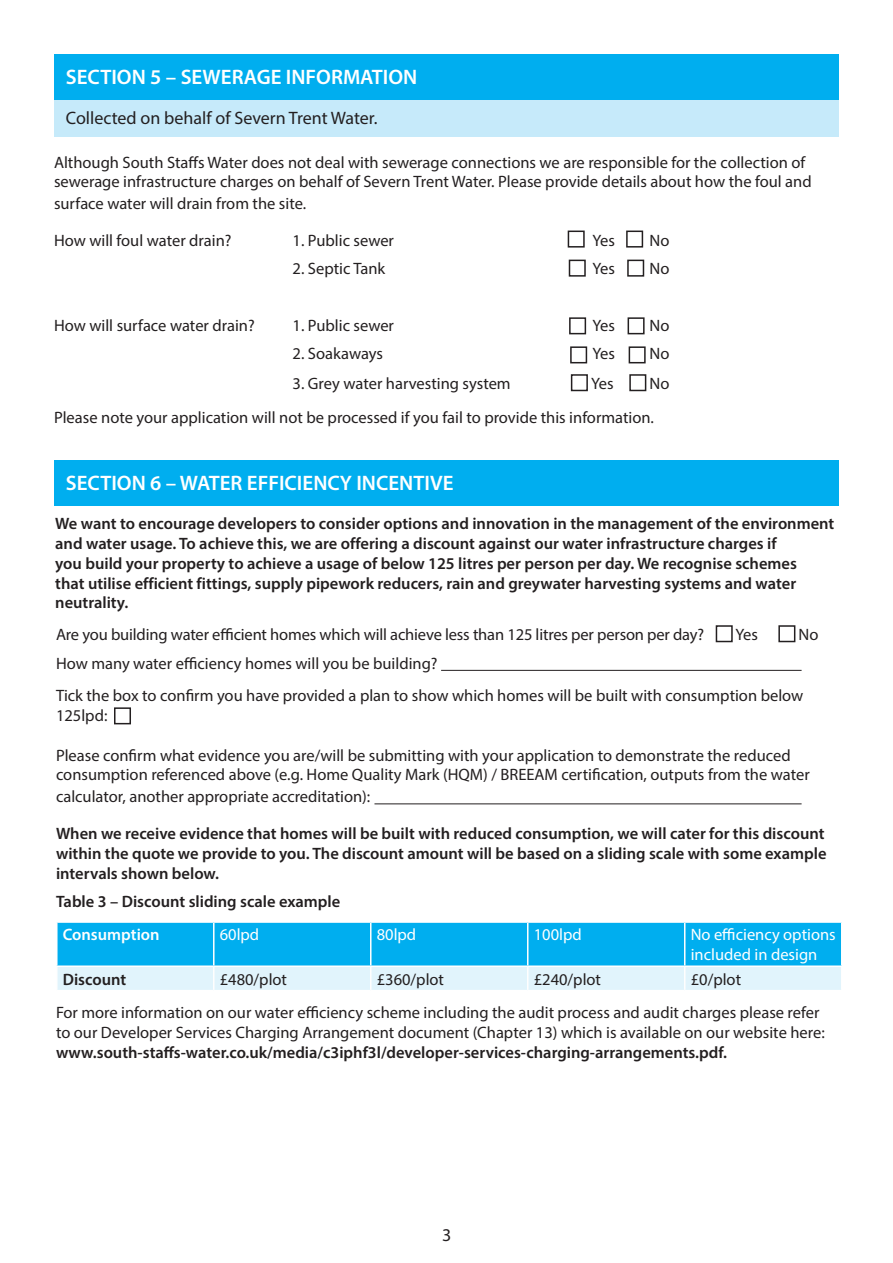
<style>
.page{position:relative;width:893px;height:1263px;background:#fff}
.page>*{position:absolute;margin:0;border:0;box-sizing:border-box;transform-origin:0 0}
.t1{font:600 21px "Myriad Pro";color:#fff}
.t2{font:18px "Myriad Pro";color:#231f20}
.t3{font:16.5px/19.8px "Myriad Pro";color:#231f20}
.t4{font:600 16.5px/19.8px "Myriad Pro";color:#231f20}
.t5{font:16.5px/19.8px "Myriad Pro";color:#fff}
.t6{font:600 16.5px "Myriad Pro";color:#fff}
</style>
<div class="page">
<div style="left:54px;top:70px;width:785px;height:66px;background:#c6eafa"></div>
<div style="left:568px;top:231px;width:17px;height:17px;border:2px solid #231f20"></div>
<div style="left:626px;top:231px;width:17px;height:17px;border:2px solid #231f20"></div>
<div style="left:569px;top:260px;width:17px;height:17px;border:2px solid #231f20"></div>
<div style="left:627px;top:260px;width:17px;height:17px;border:2px solid #231f20"></div>
<div style="left:569px;top:317px;width:17px;height:17px;border:2px solid #231f20"></div>
<div style="left:628px;top:317px;width:17px;height:17px;border:2px solid #231f20"></div>
<div style="left:570px;top:346px;width:17px;height:17px;border:2px solid #231f20"></div>
<div style="left:629px;top:346px;width:17px;height:17px;border:2px solid #231f20"></div>
<div style="left:54px;top:54px;width:785px;height:46px;background:#00aeef"></div>
<div style="left:571px;top:374px;width:17px;height:17px;border:2px solid #231f20"></div>
<div style="left:629px;top:374px;width:17px;height:17px;border:2px solid #231f20"></div>
<div style="left:54px;top:460px;width:785px;height:46px;background:#00aeef"></div>
<hr style="left:441px;top:670px;width:361px;height:1px;background:#231f20">
<hr style="left:374px;top:803px;width:428px;height:1px;background:#231f20">
<svg style="left:57px;top:922px;width:785px;height:68px;background:#56c8f4"></svg>
<div style="left:716px;top:625px;width:17px;height:17px;border:2px solid #231f20"></div>
<div style="left:778px;top:625px;width:17px;height:17px;border:2px solid #231f20"></div>
<div style="left:114px;top:707px;width:17px;height:17px;border:2px solid #231f20"></div>
<p class="t1" style="left:66px;top:63px;width:353px">SECTION 5 – SEWERAGE INFORMATION</p>
<p class="t2" style="left:66px;top:107px;width:313px">Collected on behalf of Severn Trent Water.</p>
<p class="t3" style="left:54px;top:152px;width:759px">Although South Staffs Water does not deal with sewerage connections we are responsible for the collection of sewerage infrastructure charges on behalf of Severn Trent Water. Please provide details about how the foul and</p>
<p class="t3" style="left:54px;top:193px;width:254px">surface water will drain from the site.</p>
<p class="t3" style="left:54px;top:230px;width:179px">How will foul water drain?</p>
<p class="t3" style="left:293px;top:230px;width:103px">1. Public sewer</p>
<p class="t3" style="left:593px;top:230px;width:24px">Yes</p>
<p class="t3" style="left:650px;top:230px;width:21px">No</p>
<p class="t3" style="left:293px;top:258px;width:94px">2. Septic Tank</p>
<p class="t3" style="left:593px;top:258px;width:24px">Yes</p>
<p class="t3" style="left:650px;top:258px;width:21px">No</p>
<p class="t3" style="left:54px;top:315px;width:202px">How will surface water drain?</p>
<p class="t3" style="left:293px;top:315px;width:103px">1. Public sewer</p>
<p class="t3" style="left:593px;top:315px;width:24px">Yes</p>
<p class="t3" style="left:650px;top:315px;width:21px">No</p>
<p class="t3" style="left:293px;top:343px;width:92px">2. Soakaways</p>
<p class="t3" style="left:593px;top:343px;width:24px">Yes</p>
<p class="t3" style="left:650px;top:343px;width:21px">No</p>
<p class="t3" style="left:293px;top:373px;width:220px">3. Grey water harvesting system</p>
<p class="t3" style="left:591px;top:373px;width:24px">Yes</p>
<p class="t3" style="left:54px;top:366px;width:617px;line-height:34.3px;text-indent:596px">No<br>Please note your application will not be processed if you fail to provide this information.</p>
<p class="t1" style="left:66px;top:470px;width:389px">SECTION 6 – WATER EFFICIENCY INCENTIVE</p>
<p class="t4" style="left:55px;top:513px;width:781px">We want to encourage developers to consider options and innovation in the management of the environment and water usage. To achieve this, we are offering a discount against our water infrastructure charges if<br>you build your property to achieve a usage of below 125 litres per person per day. We recognise schemes<br>that utilise efficient fittings, supply pipework reducers, rain and greywater harvesting systems and water neutrality.</p>
<p class="t3" style="left:56px;top:625px;width:650px">Are you building water efficient homes which will achieve less than 125 litres per person per day?</p>
<p class="t3" style="left:736px;top:625px;width:24px">Yes</p>
<p class="t3" style="left:799px;top:625px;width:21px">No</p>
<p class="t3" style="left:56px;top:647px;width:749px;line-height:32.5px">How many water efficiency homes will you be building?<br>Tick the box to confirm you have provided a plan to show which homes will be built with consumption below</p>
<p class="t3" style="left:56px;top:705px;width:53px">125lpd:</p>
<p class="t3" style="left:56px;top:745px;width:755px">Please confirm what evidence you are/will be submitting with your application to demonstrate the reduced consumption referenced above (e.g. Home Quality Mark (HQM) / BREEAM certification, outputs from the water</p>
<p class="t3" style="left:56px;top:786px;width:316px">calculator, another appropriate accreditation):</p>
<p class="t4" style="left:56px;top:823px;width:772px">When we receive evidence that homes will be built with reduced consumption, we will cater for this discount within the quote we provide to you. The discount amount will be based on a sliding scale with some example intervals shown below.</p>
<p class="t4" style="left:56px;top:891px;width:286px">Table 3 – Discount sliding scale example</p>
<p class="t6" style="left:63px;top:924px;width:98px">Consumption</p>
<p class="t5" style="left:220px;top:925px;width:41px">60lpd</p>
<p class="t5" style="left:377px;top:925px;width:41px">80lpd</p>
<p class="t5" style="left:534px;top:925px;width:49px">100lpd</p>
<p class="t5" style="left:691px;top:925px;width:146px">No efficiency options included in design</p>
<p class="t4" style="left:63px;top:969px;width:65px">Discount</p>
<p class="t3" style="left:220px;top:969px;width:69px">£480/plot</p>
<p class="t3" style="left:377px;top:969px;width:69px">£360/plot</p>
<p class="t3" style="left:534px;top:969px;width:69px">£240/plot</p>
<p class="t3" style="left:56px;top:962px;width:765px;line-height:33.3px;text-indent:635px">£0/plot<br>For more information on our water efficiency scheme including the audit process and audit charges please refer</p>
<p class="t3" style="left:56px;top:1022px;width:770px">to our Developer Services Charging Arrangement document (Chapter 13) which is available on our website here:</p>
<p class="t4" style="left:56px;top:1042px;width:672px">www.south-staffs-water.co.uk/media/c3iphf3l/developer-services-charging-arrangements.pdf.</p>
<p class="t2" style="left:442px;top:1224px;width:11px">3</p>
</div>
